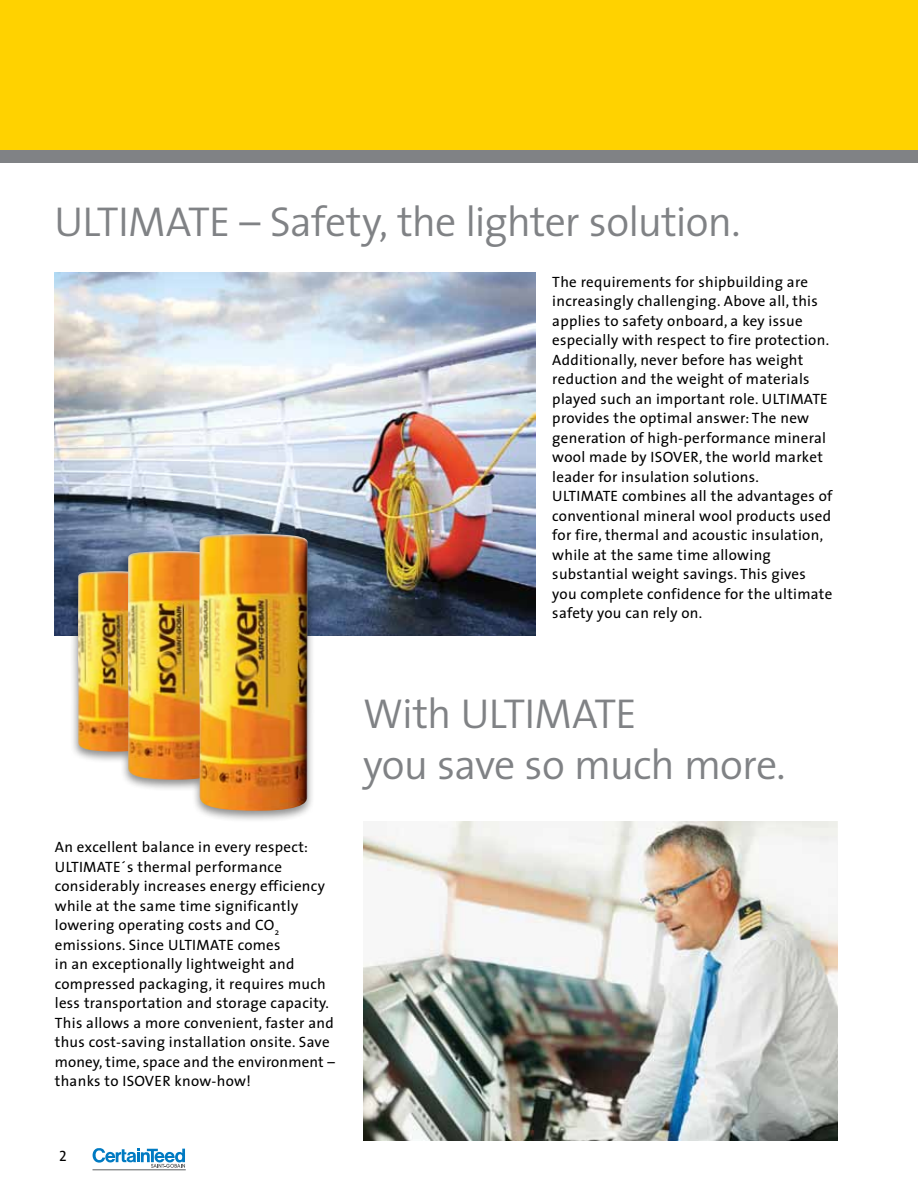
<style>
.page{position:relative;width:918px;height:1188px;background:#fff}
.page>*{position:absolute;margin:0;border:0;box-sizing:border-box;transform-origin:0 0}
.t1{font:300 42px/50.4px "The Sans";letter-spacing:-.02em;color:#808285}
.t2{font:15px/19.5px "The Sans";letter-spacing:.02em;color:#000}
.t3{font:15px "The Sans Caps";color:#000}
</style>
<div class="page">
<div style="left:0;top:0;width:918px;height:155px;background:#ffd200"></div>
<div style="left:0;top:150px;width:918px;height:12px;background:#808285"></div>
<svg style="left:93px;top:1148px;width:92px;height:20px"></svg>
<hr style="left:93px;top:1169px;width:93px;height:1px;background:#5f6062">
<img style="left:363px;top:821px;width:474px;height:319px">
<img style="left:54px;top:273px;width:481px;height:362px">
<div style="left:70px;top:530px;width:246px;height:293px;background:#000;opacity:.45"></div>
<img style="left:78px;top:571px;width:50px;height:181px">
<img style="left:128px;top:551px;width:71px;height:229px">
<img style="left:199px;top:534px;width:110px;height:277px">
<h1 class="t1" style="left:54px;top:195px;width:688px">ULTIMATE – Safety, the lighter solution.</h1>
<p class="t2" style="left:552px;top:272px;width:282px">The requirements for shipbuilding are increasingly challenging. Above all, this applies to safety onboard, a key issue especially with respect to fire protection.<br>Additionally, never before has weight reduction and the weight of materials played such an important role. ULTIMATE provides the optimal answer: The new generation of high-performance mineral wool made by ISOVER, the world market leader for insulation solutions.<br>ULTIMATE combines all the advantages of conventional mineral wool products used for fire, thermal and acoustic insulation, while at the same time allowing substantial weight savings. This gives you complete confidence for the ultimate safety you can rely on.</p>
<p class="t2" style="left:55px;top:837px;width:282px">An excellent balance in every respect:<br>ULTIMATE´s thermal performance considerably increases energy efficiency while at the same time significantly lowering operating costs and CO<sub>2 </sub>emissions. Since ULTIMATE comes<br>in an exceptionally lightweight and compressed packaging, it requires much less transportation and storage capacity.<br>This allows a more convenient, faster and thus cost-saving installation onsite. Save money, time, space and the environment – thanks to ISOVER know-how!</p>
<p class="t3" style="left:59px;top:1143px;width:9px">2</p>
<h1 class="t1" style="left:363px;top:688px;width:424px">With ULTIMATE<br>you save so much more.</h1>
</div>
